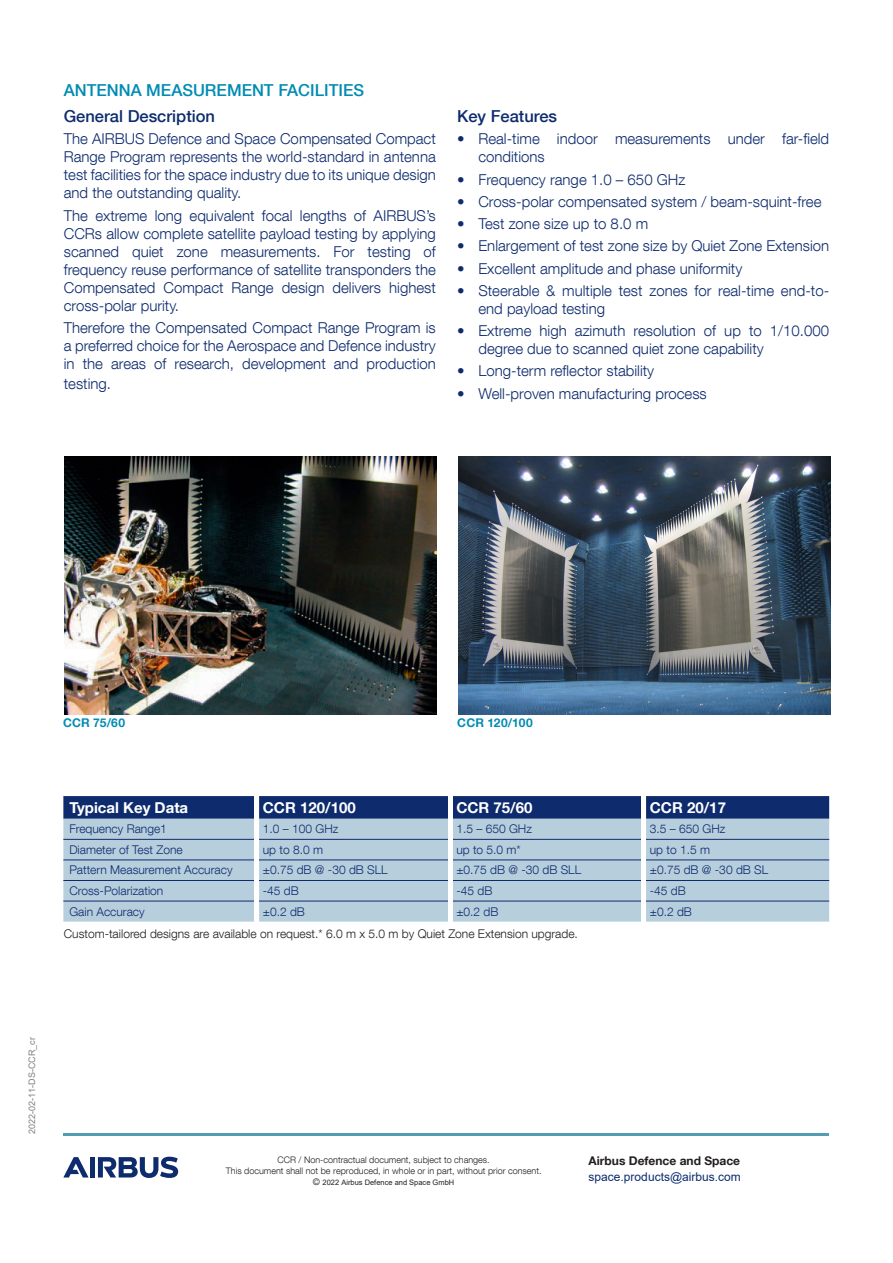
<style>
.page{position:relative;width:893px;height:1263px;background:#fff}
.page>*{position:absolute;margin:0;border:0;box-sizing:border-box;transform-origin:0 0}
.titre_partie_fiche{font:500 16.5px "Helvetica Neue LT Com";color:#0d2b6d}
._05-Texte_Normal_ble{font:500 16.5px "Helvetica Neue LT Com";color:#008bb3}
._05-Texte_Normal_ble-2{font:300 15px/18px "Helvetica Neue LT Com";color:#0d2b6d;text-align:justify}
._07-Tableau_Titre{font:700 15px "Helvetica Neue LT Com";color:#fff}
._07-Tableau_Puce_Tex{font:300 12px "Helvetica Neue LT Com";color:#0d2b6d}
._05-Texte_Normal_ble-3{font:300 12px "Helvetica Neue LT Com";color:#231f20}
._09-Adresse_VERSO{font:12px/15.1px "Arial";color:#0d2b6d}
._01-Titre_Produit{font:700 12px "Helvetica Neue LT Com";letter-spacing:.015em;color:#008bb3}
._10-Copyright{font:300 9px/10.9px "Helvetica Neue LT Com";color:#231f20;text-align:center}
.t1{font:9px "Arial";color:#808080}
._10-Copyright-2{font:7.5px "Arial";color:#231f20}
.s1{font-style:inherit}
.s2{font-family:"Helvetica Neue LT Com";font-weight:300;font-size:9px}
.s3{font-family:"Helvetica Neue LT Com";font-weight:700;color:#231f20}
</style>
<div class="page">
<img style="left:65px;top:457px;width:371px;height:257px">
<img style="left:458px;top:457px;width:372px;height:258px">
<div style="left:90px;top:1157px;width:5px;height:20px;background:#0d2b6d"></div>
<svg style="left:63px;top:1157px;width:26px;height:20px"></svg>
<svg style="left:98px;top:1157px;width:80px;height:21px"></svg>
<hr style="left:64px;top:1133px;width:765px;height:2px;background:#549bb4">
<svg style="left:63px;top:796px;width:766px;height:23px;background:#112f6f"></svg>
<div style="left:63px;top:819px;width:766px;height:82px;background:#b7cfdd"></div>
<div style="left:63px;top:902px;width:766px;height:20px;background:#b7cfdd"></div>
<div style="left:448px;top:796px;width:5px;height:23px;background:#fff"></div>
<div style="left:448px;top:819px;width:5px;height:20px;background:#fff"></div>
<div style="left:448px;top:839px;width:5px;height:21px;background:#fff"></div>
<div style="left:448px;top:860px;width:5px;height:20px;background:#fff"></div>
<div style="left:448px;top:881px;width:5px;height:20px;background:#fff"></div>
<div style="left:448px;top:901px;width:5px;height:21px;background:#fff"></div>
<hr style="left:63px;top:839px;width:194px;height:1px;background:#0d2b6d">
<hr style="left:257px;top:839px;width:193px;height:1px;background:#0d2b6d">
<hr style="left:450px;top:839px;width:194px;height:1px;background:#0d2b6d">
<hr style="left:644px;top:839px;width:185px;height:1px;background:#0d2b6d">
<hr style="left:63px;top:860px;width:194px;height:1px;background:#0d2b6d">
<hr style="left:257px;top:860px;width:193px;height:1px;background:#0d2b6d">
<hr style="left:450px;top:860px;width:194px;height:1px;background:#0d2b6d">
<hr style="left:644px;top:860px;width:185px;height:1px;background:#0d2b6d">
<hr style="left:63px;top:880px;width:194px;height:1px;background:#0d2b6d">
<hr style="left:257px;top:880px;width:193px;height:1px;background:#0d2b6d">
<hr style="left:450px;top:880px;width:194px;height:1px;background:#0d2b6d">
<hr style="left:644px;top:880px;width:185px;height:1px;background:#0d2b6d">
<hr style="left:63px;top:901px;width:194px;height:1px;background:#0d2b6d">
<hr style="left:257px;top:901px;width:193px;height:1px;background:#0d2b6d">
<hr style="left:450px;top:901px;width:194px;height:1px;background:#0d2b6d">
<hr style="left:644px;top:901px;width:185px;height:1px;background:#0d2b6d">
<hr style="left:255px;top:791px;width:4px;height:137px;background:#fff">
<hr style="left:448px;top:791px;width:4px;height:137px;background:#fff">
<hr style="left:642px;top:791px;width:4px;height:137px;background:#fff">
<p class="_05-Texte_Normal_ble" style="left:64px;top:81px;width:302px">ANTENNA MEASUREMENT FACILITIES</p>
<p class="titre_partie_fiche" style="left:64px;top:106px;width:153px">General Description</p>
<p class="_05-Texte_Normal_ble-2" style="left:64px;top:130px;width:374px">The AIRBUS Defence and Space Compensated Compact Range Program represents the world-standard in antenna test facilities for the space industry due to its unique design and the outstanding quality.</p>
<p class="_05-Texte_Normal_ble-2" style="left:64px;top:206px;width:374px">The extreme long equivalent focal lengths of AIRBUS’s CCRs allow complete satellite payload testing by applying scanned quiet zone measurements. For testing of frequency reuse performance of satellite transponders the Compensated Compact Range design delivers highest cross-polar purity.</p>
<p class="_05-Texte_Normal_ble-2" style="left:64px;top:318px;width:374px">Therefore the Compensated Compact Range Program is a preferred choice for the Aerospace and Defence industry in the areas of research, development and production</p>
<p class="_05-Texte_Normal_ble-2" style="left:64px;top:374px;width:49px">testing.</p>
<p class="titre_partie_fiche" style="left:457px;top:106px;width:101px">Key Features</p>
<p class="_05-Texte_Normal_ble-2" style="left:478px;top:130px;width:352px;text-indent:-21px">• Real-time indoor measurements under far-field conditions</p>
<p class="_05-Texte_Normal_ble-2" style="left:457px;top:170px;width:230px">• Frequency range 1.0 – 650 GHz</p>
<p class="_05-Texte_Normal_ble-2" style="left:457px;top:192px;width:366px">• Cross-polar compensated system / beam-squint-free</p>
<p class="_05-Texte_Normal_ble-2" style="left:457px;top:214px;width:193px">• Test zone size up to 8.0 m</p>
<p class="_05-Texte_Normal_ble-2" style="left:457px;top:237px;width:374px">• Enlargement of test zone size by Quiet Zone Extension</p>
<p class="_05-Texte_Normal_ble-2" style="left:457px;top:259px;width:287px">• Excellent amplitude and phase uniformity</p>
<p class="_05-Texte_Normal_ble-2" style="left:478px;top:281px;width:352px;text-indent:-21px">• Steerable &amp; multiple test zones for real-time end-to&shy;end payload testing</p>
<p class="_05-Texte_Normal_ble-2" style="left:478px;top:321px;width:352px;text-indent:-21px">• Extreme high azimuth resolution of up to 1/10.000 degree due to scanned quiet zone capability</p>
<p class="_05-Texte_Normal_ble-2" style="left:457px;top:362px;width:199px">• Long-term reflector stability</p>
<p class="_05-Texte_Normal_ble-2" style="left:457px;top:384px;width:251px">• Well-proven manufacturing process</p>
<p class="_01-Titre_Produit" style="left:63px;top:715px;width:63px">CCR 75/60</p>
<p class="_01-Titre_Produit" style="left:457px;top:715px;width:77px">CCR 120/100</p>
<p class="_07-Tableau_Titre" style="left:69px;top:798px;width:120px">Typical Key Data</p>
<p class="_07-Tableau_Titre" style="left:263px;top:798px;width:94px">CCR 120/100</p>
<p class="_07-Tableau_Titre" style="left:456px;top:798px;width:78px">CCR 75/60</p>
<p class="_07-Tableau_Titre" style="left:650px;top:798px;width:78px">CCR 20/17</p>
<p class="_07-Tableau_Puce_Tex" style="left:69px;top:822px;width:99px">Frequency Range1</p>
<p class="_07-Tableau_Puce_Tex" style="left:263px;top:822px;width:77px">1.0 – 100 GHz</p>
<p class="_07-Tableau_Puce_Tex" style="left:456px;top:822px;width:77px">1.5 – 650 GHz</p>
<p class="_07-Tableau_Puce_Tex" style="left:650px;top:822px;width:77px">3.5 – 650 GHz</p>
<p class="_07-Tableau_Puce_Tex" style="left:69px;top:842px;width:115px">Diameter of Test Zone</p>
<p class="_07-Tableau_Puce_Tex" style="left:263px;top:842px;width:62px">up to 8.0 m</p>
<p class="_07-Tableau_Puce_Tex" style="left:456px;top:842px;width:66px">up to 5.0 m*</p>
<p class="_07-Tableau_Puce_Tex" style="left:650px;top:842px;width:62px">up to 1.5 m</p>
<p class="_07-Tableau_Puce_Tex" style="left:69px;top:863px;width:165px">Pattern Measurement Accuracy</p>
<p class="_07-Tableau_Puce_Tex" style="left:263px;top:863px;width:126px">±0.75 dB @ -30 dB SLL</p>
<p class="_07-Tableau_Puce_Tex" style="left:456px;top:863px;width:126px">±0.75 dB @ -30 dB SLL</p>
<p class="_07-Tableau_Puce_Tex" style="left:650px;top:863px;width:120px">±0.75 dB @ -30 dB SL</p>
<p class="_07-Tableau_Puce_Tex" style="left:69px;top:883px;width:96px">Cross-Polarization</p>
<p class="_07-Tableau_Puce_Tex" style="left:263px;top:883px;width:38px">-45 dB</p>
<p class="_07-Tableau_Puce_Tex" style="left:456px;top:883px;width:38px">-45 dB</p>
<p class="_07-Tableau_Puce_Tex" style="left:650px;top:883px;width:38px">-45 dB</p>
<p class="_07-Tableau_Puce_Tex" style="left:69px;top:904px;width:77px">Gain Accuracy</p>
<p class="_07-Tableau_Puce_Tex" style="left:263px;top:904px;width:44px">±0.2 dB</p>
<p class="_07-Tableau_Puce_Tex" style="left:456px;top:904px;width:44px">±0.2 dB</p>
<p class="_07-Tableau_Puce_Tex" style="left:650px;top:904px;width:44px">±0.2 dB</p>
<p class="_05-Texte_Normal_ble-3" style="left:64px;top:926px;width:516px">Custom-tailored designs are available on request.* 6.0 m x 5.0 m by Quiet Zone Extension upgrade.</p>
<p class="t1" style="left:26px;top:1134px;width:98px;rotate:-90deg">2022-0<span class="s1">2-1</span>1-DS-CCR_cr</p>
<p class="_10-Copyright" style="left:226px;top:1154px;width:317px">CCR / Non-contractual document, subject to changes.<br>This document shall not be reproduced, in whole or in part, without prior consent.</p>
<p class="_10-Copyright-2" style="left:313px;top:1177px;width:143px"><span class="s2">©</span> 2022 Airbus Defence and Space GmbH</p>
<p class="_09-Adresse_VERSO" style="left:589px;top:1153px;width:154px"><span class="s3">Airbus Defence and Space </span>space.products@airbus.com</p>
</div>
